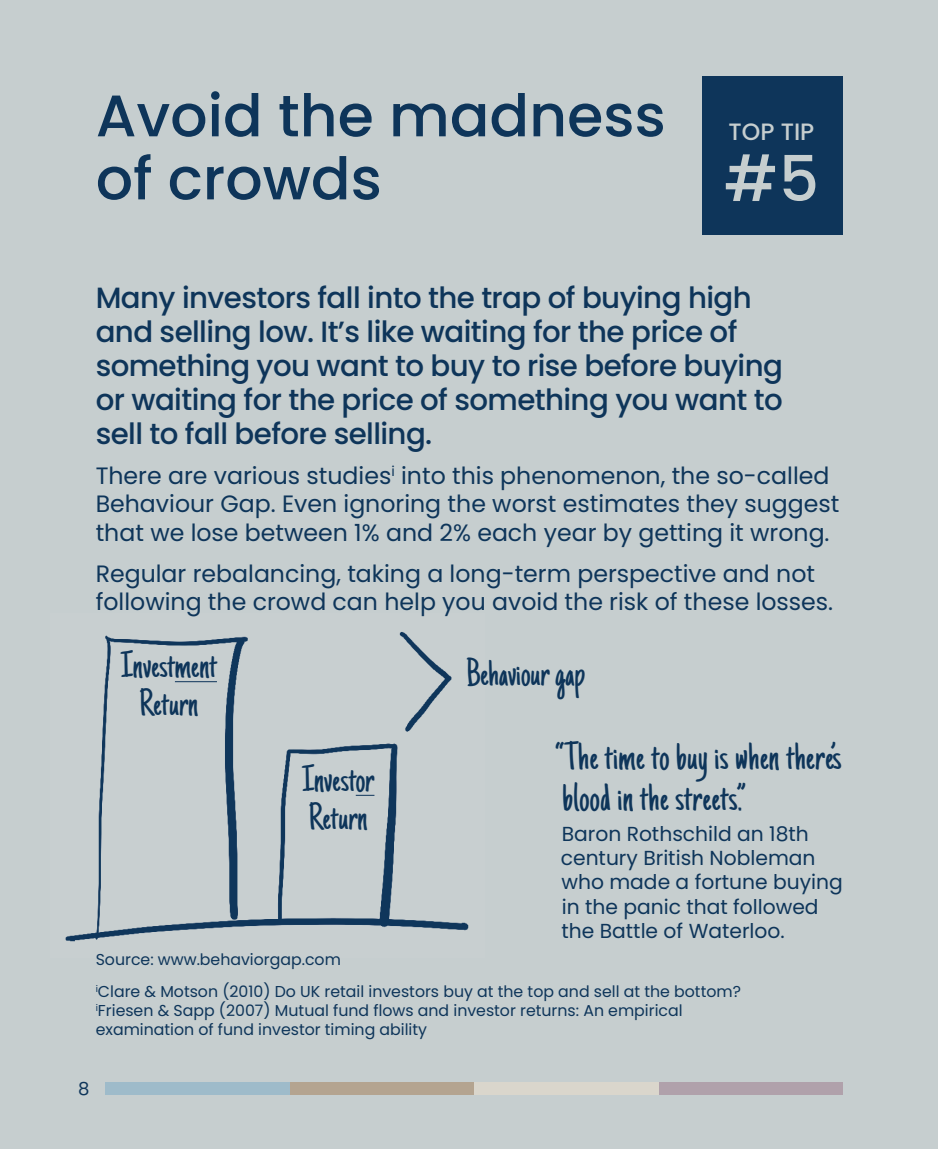
<style>
.page{position:relative;width:938px;height:1149px;background:#fff}
.page>*{position:absolute;margin:0;border:0;box-sizing:border-box;transform-origin:0 0}
.t1{font:500 63px "Poppins";color:#c6cecf}
.t2{font:500 58.5px/63px "Poppins";color:#0e355a}
.t3{font:40.5px/40.5px "Just Another Hand";letter-spacing:.01em;color:#0e355a}
.t4{font:38.25px/37.8px "Just Another Hand";color:#0e355a}
.t5{font:500 29.25px/33.8px "Poppins";letter-spacing:-.02em;color:#0e355a}
.t6{font:23.62px/28.3px "Poppins";color:#0e355a}
.t7{font:500 23.62px "Poppins";color:#c6cecf}
.t8{font:20.25px/24.3px "Poppins";color:#0e355a}
.t9{font:18px "Poppins";color:#0e355a}
.t10{font:15.75px/31.9px "Poppins";color:#0e355a}
</style>
<div class="page">
<div style="left:0;top:0;width:938px;height:1148px;background:#c6cecf"></div>
<div style="left:701px;top:77px;width:141px;height:158px;background:#0e355a"></div>
<img style="left:65px;top:632px;width:404px;height:310px">
<svg style="left:356px;top:794px;width:18px;height:1px"></svg>
<hr style="left:175px;top:681px;width:42px;height:1px;background:#0e355a">
<div style="left:658px;top:1082px;width:184px;height:12px;background:#b0a1ab"></div>
<div style="left:474px;top:1082px;width:184px;height:12px;background:#dad6cc"></div>
<div style="left:290px;top:1082px;width:184px;height:12px;background:#b4a490"></div>
<div style="left:105px;top:1082px;width:185px;height:12px;background:#9ebbca"></div>
<h2 class="t2" style="left:96px;top:85px;width:571px">Avoid the madness of crowds</h2>
<p class="t7" style="left:728px;top:118px;width:87px">TOP TIP</p>
<h1 class="t1" style="left:724px;top:142px;width:97px">#5</h1>
<p class="t5" style="left:96px;top:281px;width:688px">Many investors fall into the trap of buying high and selling low. It’s like waiting for the price of something you want to buy to rise before buying or waiting for the price of something you want to sell to fall before selling.</p>
<p class="t6" style="left:96px;top:461px;width:745px">There are various studies<sup>i</sup> into this phenomenon, the so-called<br>Behaviour Gap. Even ignoring the worst estimates they suggest that we lose between 1% and 2% each year by getting it wrong.</p>
<p class="t6" style="left:96px;top:559px;width:739px">Regular rebalancing, taking a long-term perspective and not following the crowd can help you avoid the risk of these losses.</p>
<h3 class="t4" style="left:121px;top:647px;width:98px;text-align:center">Investment<br>Return</h3>
<h3 class="t4" style="left:466px;top:655px;width:120px">Behaviour gap</h3>
<h3 class="t4" style="left:302px;top:761px;width:74px">Investor<br>Return</h3>
<h3 class="t3" style="left:556px;top:738px;width:287px">“The time to buy is when there’s blood in the streets.”</h3>
<p class="t8" style="left:561px;top:821px;width:283px">Baron Rothschild an 18th century British Nobleman who made a fortune buying in the panic that followed the Battle of Waterloo.</p>
<p class="t10" style="left:96px;top:943px;width:646px">Source: www.behaviorgap.com<br><sup>i</sup>Clare &amp; Motson (2010) Do UK retail investors buy at the top and sell at the bottom?</p>
<p class="t10" style="left:96px;top:1000px;width:588px;line-height:18.9px"><sup>i</sup>Friesen &amp; Sapp (2007) Mutual fund flows and investor returns: An empirical examination of fund investor timing ability</p>
<p class="t9" style="left:78px;top:1077px;width:13px">8</p>
</div>
